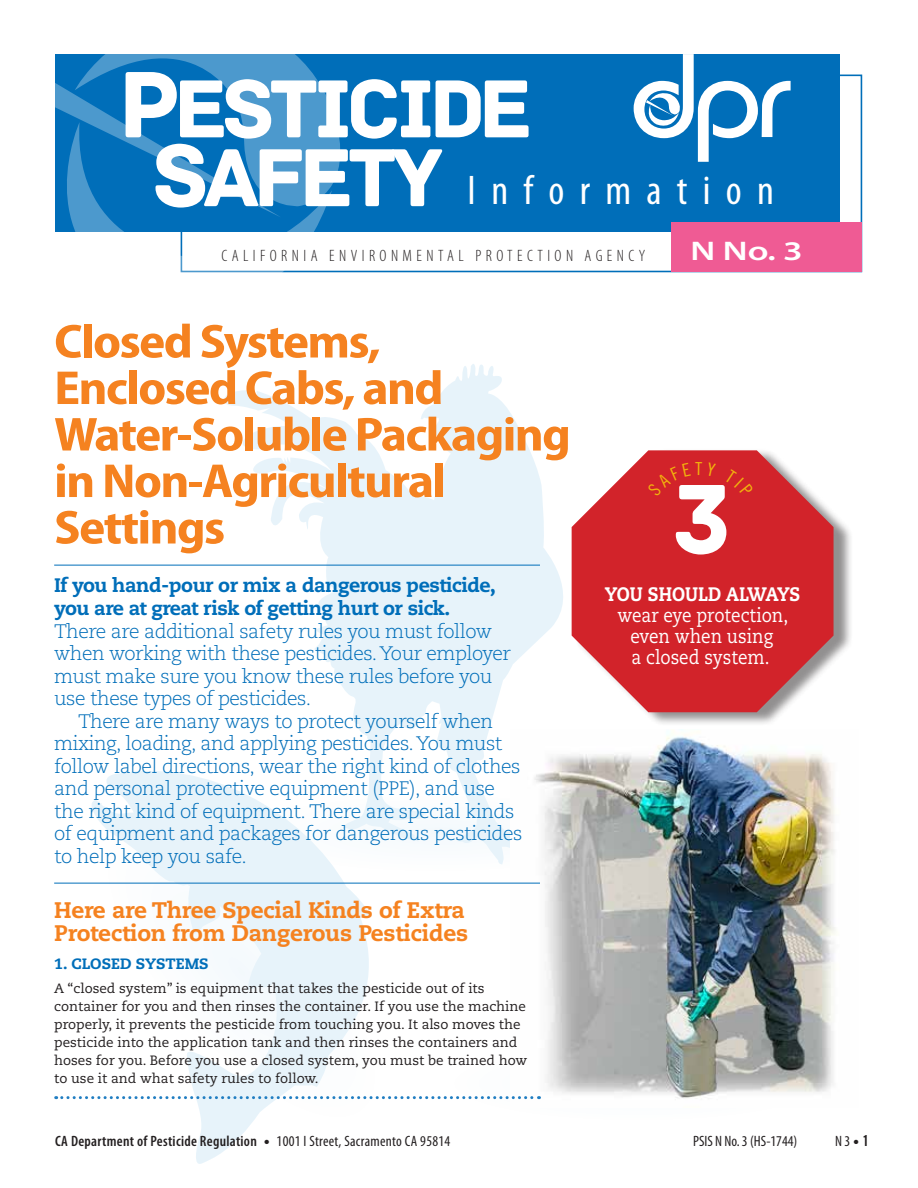
<style>
.page{position:relative;width:918px;height:1188px;background:#fff}
.page>*{position:absolute;margin:0;border:0;box-sizing:border-box;transform-origin:0 0}
.t1{font:103.5px "Archive";color:#fff}
.t2{font:86.4px/68.8px "Archive";letter-spacing:-.07em;color:#fff}
.t3{font:700 semi-condensed 48px/46.5px "Myriad Pro";letter-spacing:-.03em;color:#f58220;scale:1.1 1}
.t4{font:condensed 41.55px "Myriad Pro";letter-spacing:.37em;color:#fff}
.t5{font:600 semi-expanded 27px "Myriad Pro";color:#fff;scale:1.25 1}
.t6{font:800 22.5px/22.5px "Caecilia LT Std";letter-spacing:-.01em;color:#f58220}
.t7{font:300 19.5px/22.5px "Caecilia LT Std";letter-spacing:-.025em;color:#006eb9}
.t8{font:800 19.5px/22.5px "Caecilia LT Std";letter-spacing:-.025em;color:#006eb9}
.t9{font:19.5px/21px "Caecilia LT Std";color:#fff;text-align:center;scale:.88 1}
.t10{font:800 19.5px "Caecilia LT Std";color:#fff;scale:.88 1}
.t11{font:300 condensed 16.5px "Myriad Pro";letter-spacing:.27em;color:#231f20}
.t12{font:condensed 15px "Myriad Pro";letter-spacing:.02em;color:#231f20}
.t13{font:600 condensed 15px "Myriad Pro";letter-spacing:.02em;color:#231f20}
.t14{font:condensed 15px "Myriad Pro";color:#231f20}
.t15{font:800 15px "Caecilia LT Std";color:#006eb9}
.t16{font:13.5px/18px "Caecilia LT Std";color:#231f20}
.s1{font-size:99.3px}
.s2{font-size:92.85px}
.s3{font-family:"Trade Gothic LT Std Bd Cn 20";font-stretch:normal}
</style>
<div class="page">
<svg style="left:216px;top:364px;width:356px;height:421px"></svg>
<svg style="left:434px;top:785px;width:76px;height:79px"></svg>
<svg style="left:55px;top:758px;width:379px;height:406px"></svg>
<img style="left:511px;top:729px;width:325px;height:371px">
<svg style="left:56px;top:1096px;width:483px;height:3px"></svg>
<hr style="left:54px;top:565px;width:486px;height:1px;background:#006eb9">
<hr style="left:54px;top:883px;width:486px;height:1px;background:#006eb9">
<div style="left:55px;top:54px;width:785px;height:178px;background:#006eb9"></div>
<div style="left:671px;top:222px;width:191px;height:50px;background:#ef5b94"></div>
<svg style="left:634px;top:54px;width:157px;height:108px"></svg>
<svg style="left:71px;top:210px;width:261px;height:63px"></svg>
<svg style="left:81px;top:54px;width:260px;height:156px;fill:#4c99cd"></svg>
<svg style="left:55px;top:81px;width:226px;height:137px"></svg>
<div style="left:575px;top:448px;width:278px;height:278px;background:#231f20;opacity:.5"></div>
<svg style="left:572px;top:450px;width:262px;height:262px;background:#d7474d"></svg>
<div style="left:648px;top:462px;width:68px;height:35px;background:#d2232a"></div>
<svg style="left:724px;top:469px;width:30px;height:28px"></svg>
<h2 class="t2" style="left:153px;top:75px;width:381px;text-indent:-35px"><span class="s1">P</span>ESTICIDE<br><span class="s2">S</span>AFETY</h2>
<h3 class="t4" style="left:468px;top:165px;width:308px">Information</h3>
<p class="t11" style="left:221px;top:246px;width:425px">CALIFORNIA ENVIRONMENTAL PROTECTION AGENCY</p>
<h3 class="t5" style="left:691px;top:234px;width:91px">N No. 3</h3>
<h3 class="t3" style="left:54px;top:317px;width:471px">Closed Systems,<br>Enclosed Cabs, and<br>Water-Soluble Packaging in Non-Agricultural<br>Settings</h3>
<p class="t8" style="left:54px;top:574px;width:443px">If you hand-pour or mix a dangerous pesticide, you are at great risk of getting hurt or sick.</p>
<p class="t7" style="left:54px;top:620px;width:458px">There are additional safety rules you must follow when working with these pesticides. Your employer must make sure you know these rules before you use these types of pesticides.</p>
<p class="t7" style="left:54px;top:710px;width:470px;text-indent:24px">There are many ways to protect yourself when mixing, loading, and applying pesticides. You must follow label directions, wear the right kind of clothes and personal protective equipment (PPE), and use the right kind of equipment. There are special kinds of equipment and packages for dangerous pesticides to help keep you safe.</p>
<p class="t6" style="left:54px;top:899px;width:415px">Here are Three Special Kinds of Extra<br>Protection from Dangerous Pesticides</p>
<p class="t15" style="left:54px;top:955px;width:156px">1. CLOSED SYSTEMS</p>
<p class="t16" style="left:54px;top:979px;width:475px">A “closed system” is equipment that takes the pesticide out of its container for you and then rinses the container. If you use the machine properly, it prevents the pesticide from touching you. It also moves the pesticide into the application tank and then rinses the containers and hoses for you. Before you use a closed system, you must be trained how to use it and what safety rules to follow.</p>
<h1 class="t1" style="left:673px;top:458px;width:60px">3</h1>
<p class="t10" style="left:605px;top:582px;width:224px">YOU SHOULD ALWAYS</p>
<p class="t9" style="left:617px;top:605px;width:195px">wear eye protection, even when using<br>a closed system.</p>
<p class="t13" style="left:55px;top:1132px;width:203px">CA Department of Pesticide Regulation</p>
<p class="t12" style="left:265px;top:1132px;width:187px">● 1001 I Street, Sacramento CA 95814</p>
<p class="t14" style="left:693px;top:1132px;width:106px">PSIS N No. 3 (HS-1744)</p>
<p class="t12" style="left:835px;top:1132px;width:35px">N 3 ● <span class="s3">1</span></p>
</div>
